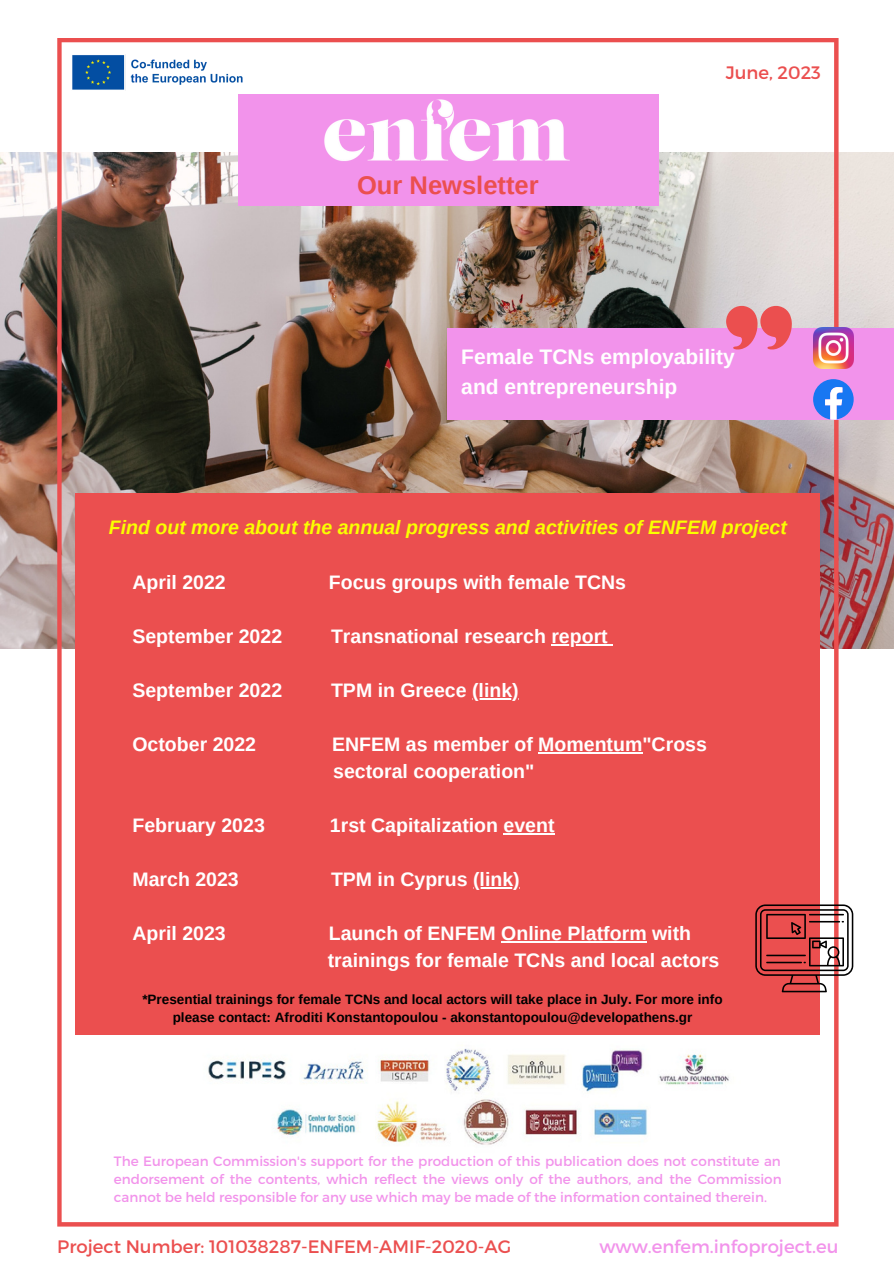
<style>
.page{position:relative;width:894px;height:1264px;background:#fff}
.page>*{position:absolute;margin:0;border:0;box-sizing:border-box;transform-origin:0 0}
.t1{font:700 25.5px "Arimo";color:#eb4f4f}
.t2{font:700 21px "Arimo";color:#fff}
.t3{font:700 19.5px "Arimo";color:#fff}
.t4{font:italic 700 19.5px "Arimo";color:#faff00}
.t5{font:18px "Montserrat";color:#eb4f4f}
.t6{font:18px "Montserrat";color:#f293eb}
.t7{font:13.5px/18px "Montserrat";color:#f293eb;text-align:justify}
.t8{font:700 13.5px/18px "Arimo";color:#000;text-align:center}
</style>
<div class="page">
<img style="left:0;top:153px;width:893px;height:495px">
<img style="left:57px;top:38px;width:781px;height:1188px">
<div style="left:75px;top:493px;width:744px;height:541px;background:#eb4f4f"></div>
<div style="left:238px;top:94px;width:420px;height:112px;background:#f293eb"></div>
<div style="left:447px;top:327px;width:446px;height:92px;background:#f293eb"></div>
<img style="left:324px;top:99px;width:246px;height:62px">
<img style="left:71px;top:53px;width:185px;height:38px">
<img style="left:175px;top:1035px;width:574px;height:119px">
<svg style="left:813px;top:379px;width:40px;height:40px"></svg>
<img style="left:812px;top:327px;width:41px;height:41px">
<svg style="left:755px;top:904px;width:98px;height:88px"></svg>
<svg style="left:726px;top:306px;width:66px;height:44px"></svg>
<hr style="left:551px;top:644px;width:56px;height:1px;background:#fff">
<hr style="left:472px;top:698px;width:46px;height:1px;background:#fff">
<hr style="left:538px;top:752px;width:104px;height:1px;background:#fff">
<hr style="left:503px;top:833px;width:51px;height:1px;background:#fff">
<hr style="left:473px;top:887px;width:46px;height:1px;background:#fff">
<hr style="left:501px;top:941px;width:145px;height:1px;background:#fff">
<p class="t1" style="left:357px;top:170px;width:183px">Our Newsletter</p>
<p class="t5" style="left:725px;top:60px;width:97px">June, 2023</p>
<p class="t2" style="left:461px;top:345px;width:275px">Female TCNs employability</p>
<p class="t2" style="left:461px;top:374px;width:217px">and entrepreneurship</p>
<p class="t4" style="left:109px;top:516px;width:679px">Find out more about the annual progress and activities of ENFEM project</p>
<p class="t3" style="left:132px;top:571px;width:95px">April 2022</p>
<p class="t3" style="left:329px;top:571px;width:299px">Focus groups with female TCNs</p>
<p class="t3" style="left:132px;top:625px;width:151px">September 2022</p>
<p class="t3" style="left:331px;top:625px;width:278px">Transnational research report</p>
<p class="t3" style="left:132px;top:679px;width:151px">September 2022</p>
<p class="t3" style="left:331px;top:679px;width:189px">TPM in Greece (link)</p>
<p class="t3" style="left:132px;top:733px;width:125px">October 2022</p>
<p class="t3" style="left:332px;top:733px;width:376px">ENFEM as member of Momentum"Cross</p>
<p class="t3" style="left:333px;top:760px;width:203px">sectoral cooperation"</p>
<p class="t3" style="left:132px;top:814px;width:134px">February 2023</p>
<p class="t3" style="left:330px;top:814px;width:226px">1rst Capitalization event</p>
<p class="t3" style="left:132px;top:868px;width:108px">March 2023</p>
<p class="t3" style="left:331px;top:868px;width:190px">TPM in Cyprus (link)</p>
<p class="t3" style="left:132px;top:922px;width:95px">April 2023</p>
<p class="t3" style="left:329px;top:922px;width:363px">Launch of ENFEM Online Platform with</p>
<p class="t3" style="left:327px;top:949px;width:393px">trainings for female TCNs and local actors</p>
<p class="t8" style="left:142px;top:990px;width:581px">*Presential trainings for female TCNs and local actors will take place in July. For more info please contact: Afroditi Konstantopoulou - akonstantopoulou@developathens.gr</p>
<p class="t7" style="left:114px;top:1151px;width:669px">The European Commission's support for the production of this publication does not constitute an endorsement of the contents, which reflect the views only of the authors, and the Commission cannot be held responsible for any use which may be made of the information contained therein.</p>
<p class="t5" style="left:57px;top:1234px;width:455px">Project Number: 101038287-ENFEM-AMIF-2020-AG</p>
<p class="t6" style="left:599px;top:1234px;width:240px">www.enfem.infoproject.eu</p>
</div>
